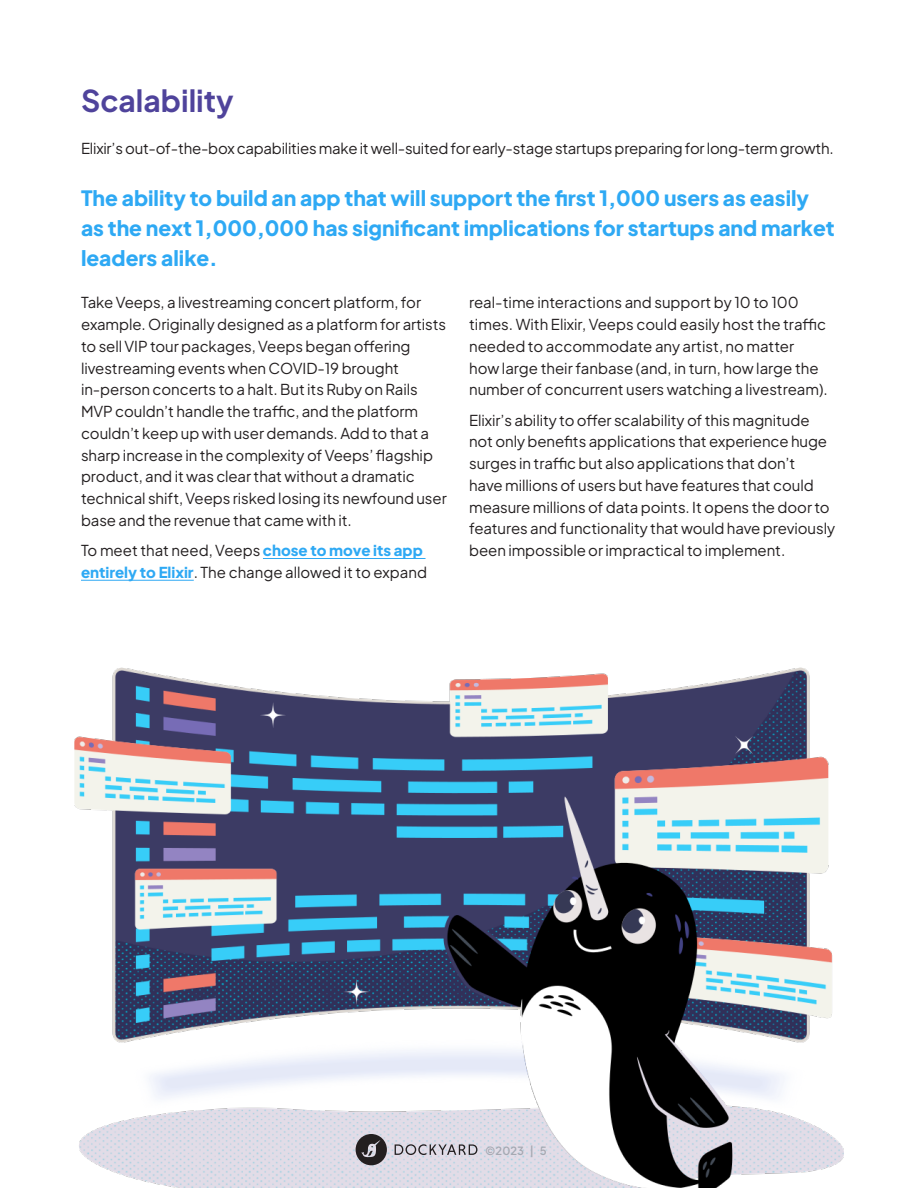
<style>
.page{position:relative;width:918px;height:1188px;background:#fff}
.page>*{position:absolute;margin:0;border:0;box-sizing:border-box;transform-origin:0 0}
.A_Head{font:700 30px "Plus Jakarta Sans";color:#4f439b}
.Pull_Quote{font:800 21px/30px "Plus Jakarta Sans";color:#2ea9f4}
.Body_Copy{font:15px/21.8px "Plus Jakarta Sans";letter-spacing:-.005em;color:#231f20}
.B_Head{font:600 11.25px "Plus Jakarta Sans";color:#a5a8b1}
.s1{font-weight:800;color:#2ea9f4}
</style>
<div class="page">
<img style="left:74px;top:667px;width:770px;height:521px">
<svg style="left:356px;top:1134px;width:31px;height:31px"></svg>
<svg style="left:395px;top:1144px;width:82px;height:11px"></svg>
<hr style="left:263px;top:558px;width:163px;height:1px;background:#2ea9f4">
<hr style="left:81px;top:580px;width:113px;height:1px;background:#2ea9f4">
<p class="A_Head" style="left:81px;top:76px;width:154px">Scalability</p>
<p class="Body_Copy" style="left:81px;top:136px;width:754px">Elixir’s out-of-the-box capabilities make it well-suited for early-stage startups preparing for long-term growth.</p>
<p class="Pull_Quote" style="left:81px;top:181px;width:755px">The ability to build an app that will support the first 1,000 users as easily as the next 1,000,000 has significant implications for startups and market leaders alike.</p>
<p class="Body_Copy" style="left:81px;top:290px;width:367px">Take Veeps, a livestreaming concert platform, for example. Originally designed as a platform for artists to sell VIP tour packages, Veeps began offering livestreaming events when COVID-19 brought in-person concerts to a halt. But its Ruby on Rails MVP couldn’t handle the traffic, and the platform couldn’t keep up with user demands. Add to that a sharp increase in the complexity of Veeps’ flagship product, and it was clear that without a dramatic technical shift, Veeps risked losing its newfound user base and the revenue that came with it.</p>
<p class="Body_Copy" style="left:81px;top:538px;width:348px">To meet that need, Veeps <span class="s1">chose to move its app entirely to Elixir</span>. The change allowed it to expand</p>
<p class="Body_Copy" style="left:469px;top:290px;width:360px">real-time interactions and support by 10 to 100 times. With Elixir, Veeps could easily host the traffic needed to accommodate any artist, no matter how large their fanbase (and, in turn, how large the number of concurrent users watching a livestream).</p>
<p class="Body_Copy" style="left:469px;top:408px;width:368px">Elixir’s ability to offer scalability of this magnitude not only benefits applications that experience huge surges in traffic but also applications that don’t<br>have millions of users but have features that could measure millions of data points. It opens the door to features and functionality that would have previously been impossible or impractical to implement.</p>
<p class="B_Head" style="left:485px;top:1142px;width:63px">©2023 | 5</p>
</div>
